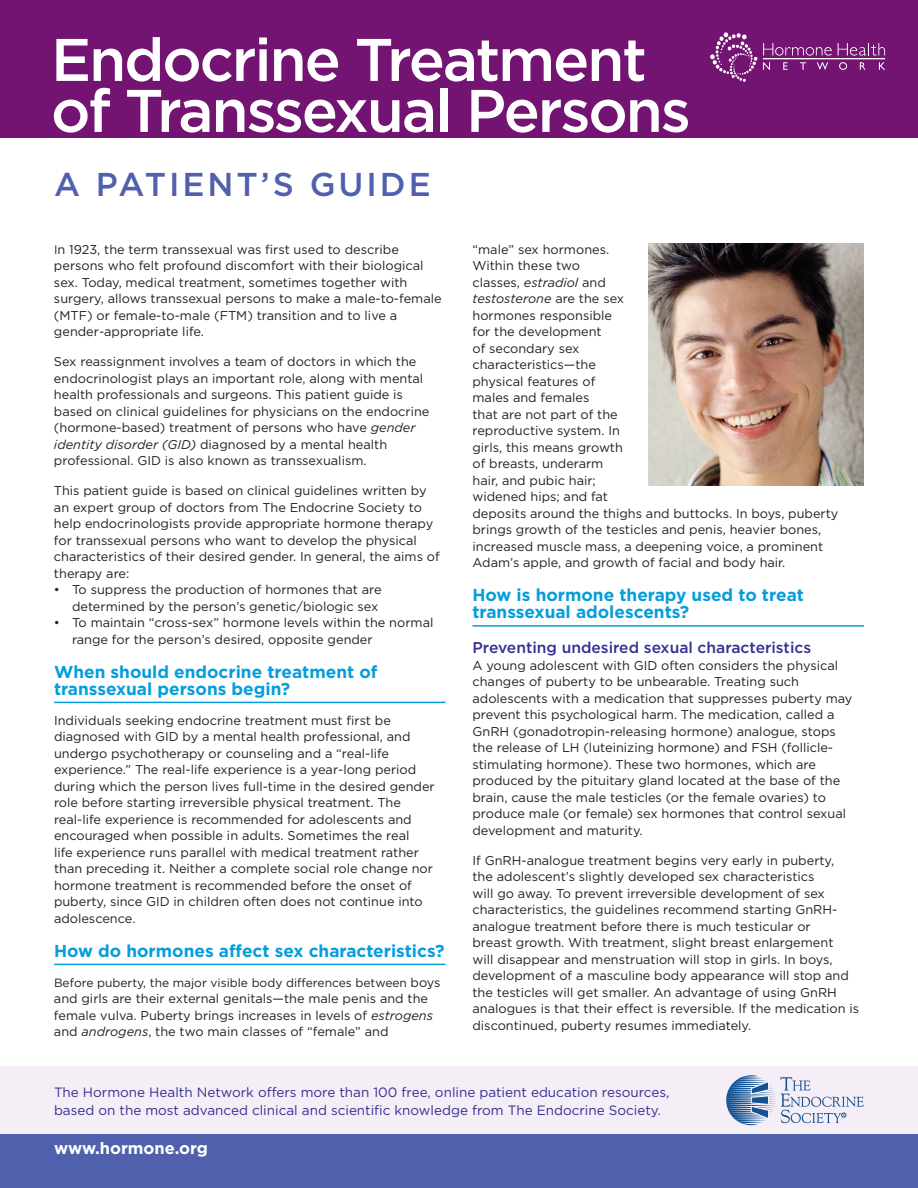
<style>
.page{position:relative;width:918px;height:1188px;background:#fff}
.page>*{position:absolute;margin:0;border:0;box-sizing:border-box;transform-origin:0 0}
.t1{font:500 60px/51px "Gotham";letter-spacing:-.035em;color:#fff}
.t2{font:500 33px "Gotham";color:#5060ac}
.t3{font:700 17.25px/17.2px "Gotham";color:#069ddc}
.t4{font:700 16.5px "Gotham";color:#fff}
.t5{font:500 15.6px "Gotham";color:#323092}
.t6{font:13.5px/18px "Gotham";color:#323092}
.t7{font:12.75px/16.5px "Gotham";color:#231f20}
.t8{font:12px "Gotham";color:#231f20}
.s1{font-size:12px}
.s2{font-style:italic}
.s3{font-size:12.75px}
</style>
<div class="page">
<div style="left:0;top:1066px;width:918px;height:68px;background:#f6eef6"></div>
<div style="left:0;top:1134px;width:918px;height:54px;background:#5060ac"></div>
<div style="left:0;top:0;width:918px;height:138px;background:#731372"></div>
<hr style="left:54px;top:702px;width:392px;height:1px;background:#069ddc">
<hr style="left:54px;top:964px;width:392px;height:1px;background:#069ddc">
<hr style="left:472px;top:625px;width:392px;height:2px;background:#069ddc">
<svg style="left:838px;top:43px;width:47px;height:13px"></svg>
<svg style="left:839px;top:62px;width:8px;height:8px"></svg>
<svg style="left:860px;top:62px;width:6px;height:8px"></svg>
<svg style="left:879px;top:62px;width:6px;height:8px"></svg>
<hr style="left:763px;top:58px;width:122px;height:1px;background:#fff">
<svg style="left:710px;top:32px;width:122px;height:50px"></svg>
<svg style="left:726px;top:1075px;width:138px;height:50px"></svg>
<img style="left:648px;top:243px;width:216px;height:243px">
<h1 class="t1" style="left:51px;top:33px;width:641px">Endocrine Treatment of Transsexual Persons</h1>
<h2 class="t2" style="left:54px;top:165px;width:378px">A Patient’s Guide</h2>
<p class="t7" style="left:54px;top:241px;width:389px"><span class="s1">I</span>n 1923, the term transsexual was first used to describe persons who felt profound discomfort with their biological sex. Today, medical treatment, sometimes together with surgery, allows transsexual persons to make a male-to-female (MTF) or female-to-male (FTM) transition and to live a gender-appropriate life.</p>
<p class="t7" style="left:54px;top:353px;width:377px">Sex reassignment involves a team of doctors in which the endocrinologist plays an important role, along with mental health professionals and surgeons. This patient guide is based on clinical guidelines for physicians on the endocrine (hormone-based) treatment of persons who have <span class="s2">gender identity disorder (GID)</span> diagnosed by a mental health professional. GID is also known as transsexualism.</p>
<p class="t7" style="left:54px;top:482px;width:387px">This patient guide is based on clinical guidelines written by an expert group of doctors from The Endocrine Society to help endocrinologists provide appropriate hormone therapy for transsexual persons who want to develop the physical characteristics of their desired gender. In general, the aims of therapy are:</p>
<p class="t7" style="left:54px;top:581px;width:329px;text-align:right">• To suppress the production of hormones that are determined by the person’s genetic/biologic sex</p>
<p class="t7" style="left:72px;top:614px;width:363px;text-indent:-18px">• To maintain “cross-sex” hormone levels within the normal range for the person’s desired, opposite gender</p>
<h3 class="t3" style="left:54px;top:662px;width:325px">When should endocrine treatment of transsexual persons begin?</h3>
<p class="t7" style="left:54px;top:712px;width:382px">Individuals seeking endocrine treatment must first be diagnosed with GID by a mental health professional, and undergo psychotherapy or counseling and a “real-life experience.” The real-life experience is a year-long period during which the person lives full-time in the desired gender role before starting irreversible physical treatment. The real-life experience is recommended for adolescents and encouraged when possible in adults. Sometimes the real<br>life experience runs parallel with medical treatment rather than preceding it. Neither a complete social role change nor hormone treatment is recommended before the onset of puberty, since GID in children often does not continue into adolescence.</p>
<h3 class="t3" style="left:54px;top:942px;width:392px">How do hormones affect sex characteristics?</h3>
<p class="t8" style="left:54px;top:976px;width:388px">Before puberty, the major visible body differences between <span class="s3">boys</span></p>
<p class="t7" style="left:54px;top:990px;width:381px">and girls are their external genitals—the male penis and the female vulva. Puberty brings increases in levels of <span class="s2">estrogens </span>and <span class="s2">androgens</span>, the two main classes of “female” and</p>
<p class="t7" style="left:472px;top:241px;width:367px">“male” sex hormones.<br>Within these two<br>classes, <span class="s2">estradiol</span> and<br><span class="s2">testosterone</span> are the sex<br>hormones responsible<br>for the development<br>of secondary sex<br>characteristics—the<br>physical features of<br>males and females<br>that are not part of the<br>reproductive system. In<br>girls, this means growth<br>of breasts, underarm<br>hair, and pubic hair;<br>widened hips; and fat<br>deposits around the thighs and buttocks. In boys, puberty brings growth of the testicles and penis, heavier bones, increased muscle mass, a deepening voice, a prominent<br>Adam’s apple, and growth of facial and body hair.</p>
<h3 class="t3" style="left:472px;top:586px;width:333px">How is hormone therapy used to treat transsexual adolescents?</h3>
<p class="t5" style="left:472px;top:639px;width:340px">Preventing undesired sexual characteristics</p>
<p class="t7" style="left:472px;top:657px;width:381px">A young adolescent with GID often considers the physical changes of puberty to be unbearable. Treating such adolescents with a medication that suppresses puberty may prevent this psychological harm. The medication, called a GnRH (gonadotropin-releasing hormone) analogue, stops the release of LH (luteinizing hormone) and FSH (follicle&shy;stimulating hormone). These two hormones, which are produced by the pituitary gland located at the base of the brain, cause the male testicles (or the female ovaries) to produce male (or female) sex hormones that control sexual development and maturity.</p>
<p class="t7" style="left:472px;top:852px;width:388px">If GnRH-analogue treatment begins very early in puberty,<br>the adolescent’s slightly developed sex characteristics<br>will go away. To prevent irreversible development of sex characteristics, the guidelines recommend starting GnRH&shy;analogue treatment before there is much testicular or<br>breast growth. With treatment, slight breast enlargement<br>will disappear and menstruation will stop in girls. In boys, development of a masculine body appearance will stop and the testicles will get smaller. An advantage of using GnRH analogues is that their effect is reversible. If the medication is discontinued, puberty resumes immediately.</p>
<p class="t6" style="left:54px;top:1083px;width:617px">The Hormone Health Network offers more than 100 free, online patient education resources, based on the most advanced clinical and scientific knowledge from The Endocrine Society.</p>
<p class="t4" style="left:54px;top:1139px;width:156px">www.hormone.org</p>
</div>
